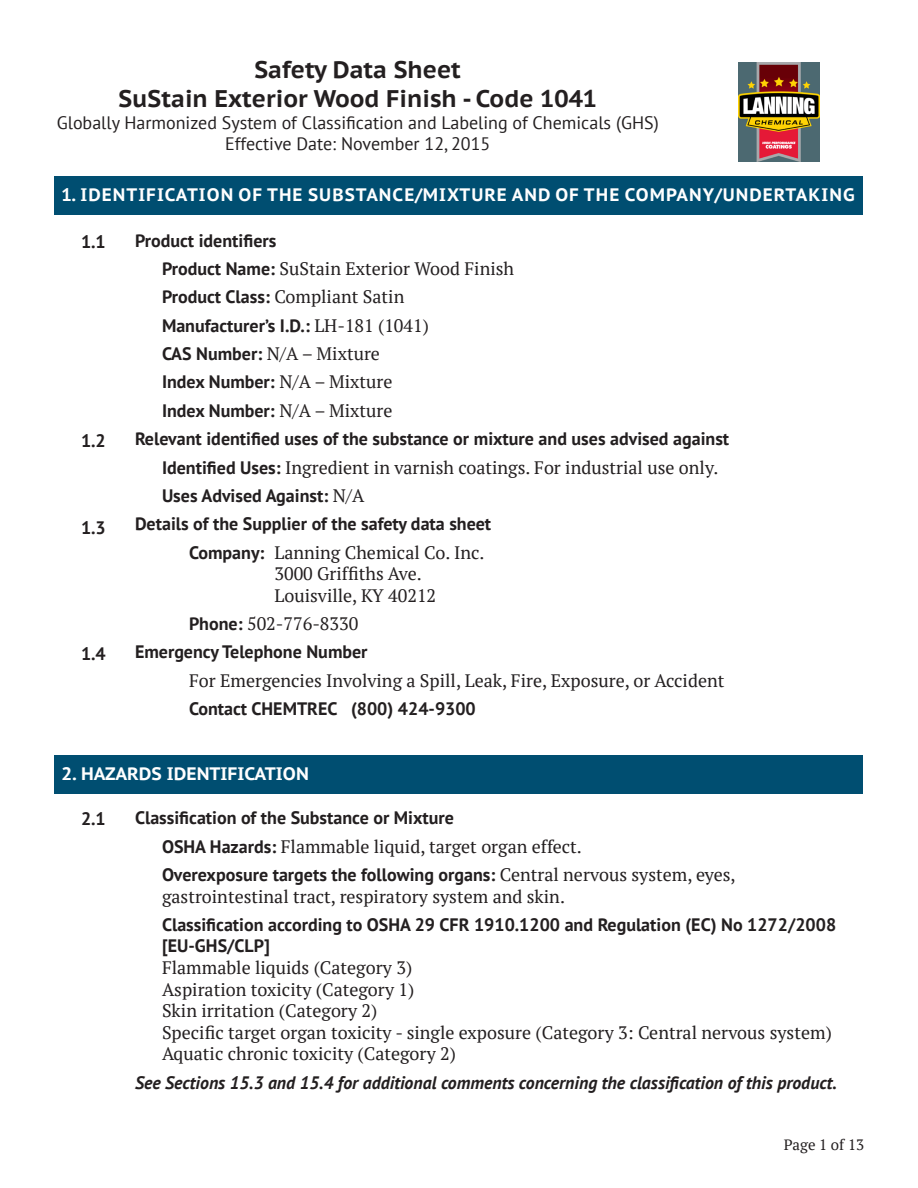
<style>
.page{position:relative;width:918px;height:1188px;background:#fff}
.page>*{position:absolute;margin:0;border:0;box-sizing:border-box;transform-origin:0 0}
.t1{font:700 24px/28.8px "PT Sans Caption";color:#231f20;text-align:center}
.t2{font:18px/21.6px "PT Serif";color:#231f20}
.t3{font:700 18px/21.6px "PT Sans";color:#231f20}
.t4{font:18px "PT Sans";color:#231f20}
.t5{font:italic 700 18px "PT Sans";color:#231f20}
.t6{font:700 18px "PT Sans Caption";letter-spacing:.06em;color:#fff}
.t7{font:700 18px "PT Sans Caption";color:#fff}
.t8{font:15px "PT Serif";color:#231f20}
.s1{font-family:"PT Sans";font-weight:700}
.s2{font-family:"PT Serif";font-weight:400}
</style>
<div class="page">
<div style="left:55px;top:176px;width:808px;height:39px;background:#004e71"></div>
<div style="left:55px;top:755px;width:808px;height:39px;background:#004e71"></div>
<img style="left:738px;top:63px;width:82px;height:99px">
<p class="t1" style="left:118px;top:55px;width:480px">Safety Data Sheet<br>SuStain Exterior Wood Finish - Code 1041</p>
<p class="t4" style="left:57px;top:111px;width:604px">Globally Harmonized System of Classification and Labeling of Chemicals (GHS)</p>
<p class="t4" style="left:225px;top:133px;width:267px">Effective Date: November 12, 2015</p>
<p class="t6" style="left:62px;top:183px;width:795px">1. IDENTIFICATION OF THE SUBSTANCE/MIXTURE AND OF THE COMPANY/UNDERTAKING</p>
<p class="t3" style="left:81px;top:230px;width:26px">1.1</p>
<p class="t3" style="left:81px;top:430px;width:26px">1.2</p>
<p class="t3" style="left:81px;top:517px;width:26px">1.3</p>
<p class="t3" style="left:81px;top:643px;width:26px">1.4</p>
<p class="t3" style="left:135px;top:229px;width:143px">Product identifiers</p>
<p class="t2" style="left:162px;top:258px;width:354px"><span class="s1">Product Name:</span> SuStain Exterior Wood Finish</p>
<p class="t2" style="left:162px;top:286px;width:244px"><span class="s1">Product Class:</span> Compliant Satin</p>
<p class="t3" style="left:162px;top:314px;width:268px">Manufacturer’s I.D.: <span class="s2">LH-181 (1041)</span></p>
<p class="t2" style="left:162px;top:343px;width:219px"><span class="s1">CAS Number:</span> N/A – Mixture</p>
<p class="t3" style="left:162px;top:371px;width:232px">Index Number: <span class="s2">N/A – Mixture</span></p>
<p class="t3" style="left:162px;top:399px;width:232px">Index Number: <span class="s2">N/A – Mixture</span></p>
<p class="t3" style="left:135px;top:428px;width:596px">Relevant identified uses of the substance or mixture and uses advised against</p>
<p class="t2" style="left:162px;top:456px;width:558px"><span class="s1">Identified Uses:</span> Ingredient in varnish coatings. For industrial use only.</p>
<p class="t3" style="left:162px;top:484px;width:204px">Uses Advised Against: <span class="s2">N/A</span></p>
<p class="t3" style="left:135px;top:513px;width:358px">Details of the Supplier of the safety data sheet</p>
<p class="t2" style="left:189px;top:541px;width:297px"><span class="s1">Company:</span> Lanning Chemical Co. Inc.</p>
<p class="t2" style="left:274px;top:563px;width:149px">3000 Griffiths Ave.</p>
<p class="t2" style="left:274px;top:584px;width:163px">Louisville, KY 40212</p>
<p class="t2" style="left:189px;top:613px;width:171px"><span class="s1">Phone:</span> 502-776-8330</p>
<p class="t3" style="left:135px;top:641px;width:234px">Emergency Telephone Number</p>
<p class="t2" style="left:189px;top:669px;width:537px">For Emergencies Involving a Spill, Leak, Fire, Exposure, or Accident</p>
<p class="t3" style="left:189px;top:698px;width:288px">Contact CHEMTREC (800) 424-9300</p>
<p class="t7" style="left:62px;top:762px;width:249px">2. HAZARDS IDENTIFICATION</p>
<p class="t3" style="left:81px;top:808px;width:26px">2.1</p>
<p class="t3" style="left:135px;top:807px;width:321px">Classification of the Substance or Mixture</p>
<p class="t2" style="left:162px;top:835px;width:422px"><span class="s1">OSHA Hazards:</span> Flammable liquid, target organ effect.</p>
<p class="t2" style="left:162px;top:864px;width:575px"><span class="s1">Overexposure targets the following organs:</span> Central nervous system, eyes, gastrointestinal tract, respiratory system and skin.</p>
<p class="t3" style="left:162px;top:913px;width:676px">Classification according to OSHA 29 CFR 1910.1200 and Regulation (EC) No 1272/2008 [EU-GHS/CLP]</p>
<p class="t2" style="left:162px;top:957px;width:252px">Flammable liquids (Category 3)</p>
<p class="t2" style="left:162px;top:978px;width:254px">Aspiration toxicity (Category 1)</p>
<p class="t2" style="left:162px;top:1000px;width:217px">Skin irritation (Category 2)</p>
<p class="t2" style="left:162px;top:1021px;width:671px">Specific target organ toxicity - single exposure (Category 3: Central nervous system)</p>
<p class="t2" style="left:162px;top:1043px;width:296px">Aquatic chronic toxicity (Category 2)</p>
<p class="t5" style="left:135px;top:1071px;width:704px">See Sections 15.3 and 15.4 for additional comments concerning the classification of this product.</p>
<p class="t8" style="left:784px;top:1135px;width:82px">Page 1 of 13</p>
</div>
